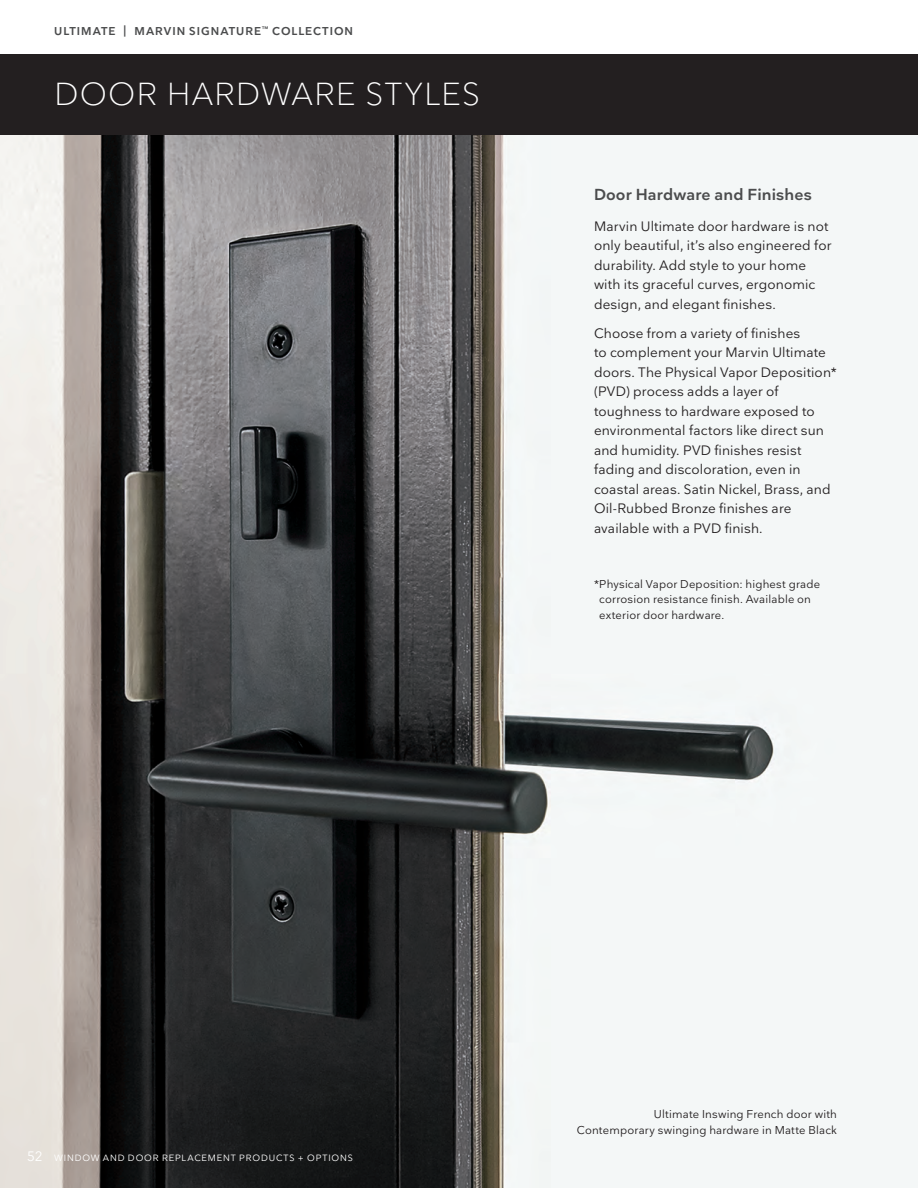
<style>
.page{position:relative;width:918px;height:1188px;background:#fff}
.page>*{position:absolute;margin:0;border:0;box-sizing:border-box;transform-origin:0 0}
.t1{font:300 31.5px "Nationale";letter-spacing:.04em;color:#fff}
.t2{font:600 15.75px "Nationale";letter-spacing:.005em;color:#4b4c4d}
.t3{font:13.5px/19.5px "Nationale";letter-spacing:.01em;color:#231f20}
.t4{font:11.25px/15.8px "Nationale";letter-spacing:.02em;color:#231f20}
.t5{font:600 11.25px "Nationale";letter-spacing:.085em;color:#4b4c4d}
.t6{font:9px "Nationale";letter-spacing:.095em;color:#fff}
.s1{font-size:13.5px}
</style>
<div class="page">
<img style="left:0;top:135px;width:918px;height:1053px">
<div style="left:0;top:54px;width:918px;height:81px;background:#231f20"></div>
<p class="t5" style="left:54px;top:24px;width:300px">ULTIMATE | MARVIN SIGNATURE<sup>™</sup> COLLECTION</p>
<h1 class="t1" style="left:55px;top:74px;width:427px">DOOR HARDWARE STYLES</h1>
<p class="t2" style="left:594px;top:185px;width:219px">Door Hardware and Finishes</p>
<p class="t3" style="left:594px;top:216px;width:239px">Marvin Ultimate door hardware is not only beautiful, it’s also engineered for durability. Add style to your home with its graceful curves, ergonomic design, and elegant finishes.</p>
<p class="t3" style="left:594px;top:323px;width:245px">Choose from a variety of finishes<br>to complement your Marvin Ultimate doors. The Physical Vapor Deposition* (PVD) process adds a layer of toughness to hardware exposed to environmental factors like direct sun and humidity. PVD finishes resist fading and discoloration, even in coastal areas. Satin Nickel, Brass, and Oil-Rubbed Bronze finishes are available with a PVD finish.</p>
<p class="t4" style="left:599px;top:575px;width:222px;text-indent:-5px">*Physical Vapor Deposition: highest grade corrosion resistance finish. Available on exterior door hardware.</p>
<p class="t6" style="left:27px;top:1152px;width:327px"><span class="s1">52</span> WINDOW AND DOOR REPLACEMENT PRODUCTS + OPTIONS</p>
<p class="t4" style="left:577px;top:1106px;width:262px;text-align:right">Ultimate Inswing French door with<br>Contemporary swinging hardware in Matte Black</p>
</div>
